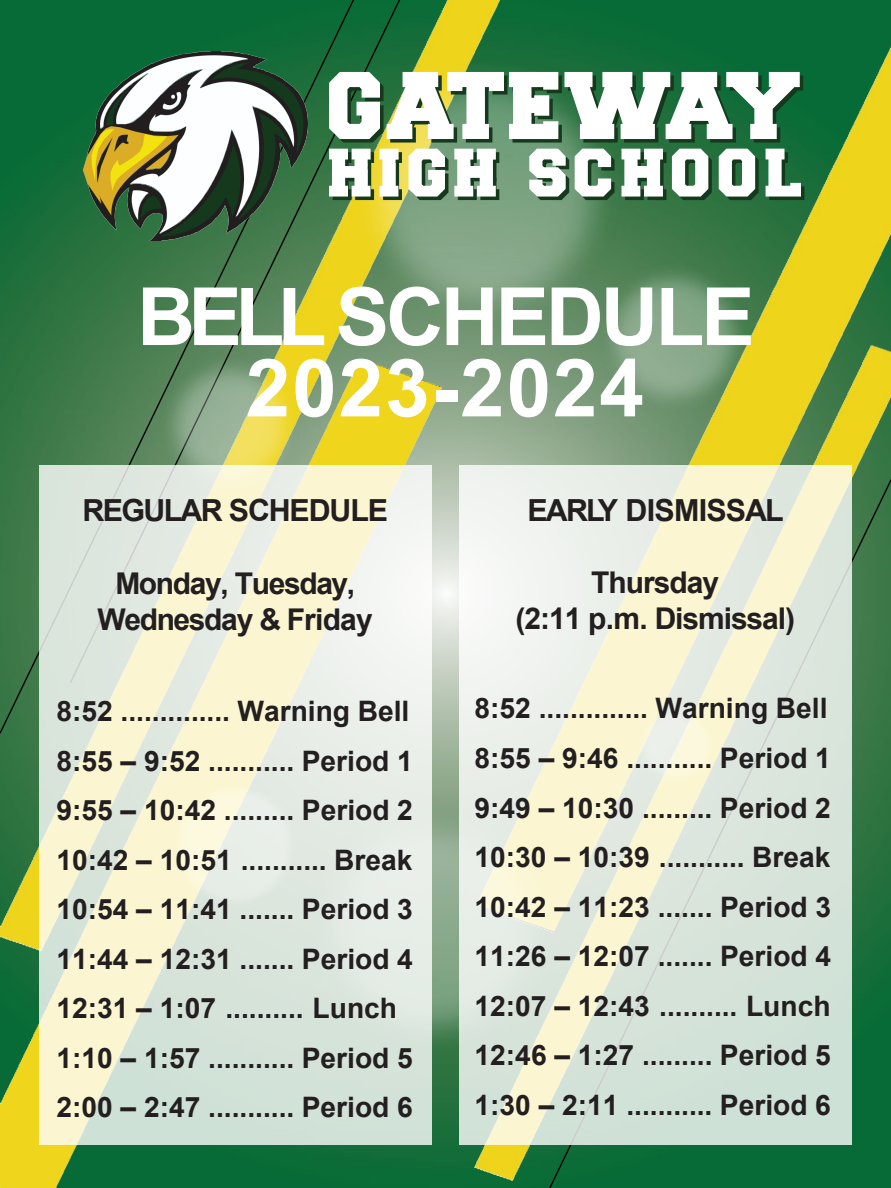
<style>
.page{position:relative;width:891px;height:1188px;background:#fff}
.page>*{position:absolute;margin:0;border:0;box-sizing:border-box;transform-origin:0 0}
.t1{font:700 80.25px/71.3px "Arial";letter-spacing:-.04em;color:#fff;text-align:center}
.t2{font:700 30.45px "Arial";letter-spacing:-.04em;color:#231f20}
.t3{font:700 30px/36.4px "Arial";letter-spacing:-.035em;color:#231f20;text-align:center}
.t4{font:700 28.2px "Arial";color:#231f20}
</style>
<div class="page">
<img style="left:0;top:0;width:890px;height:1180px">
<img style="left:591px;top:254px;width:166px;height:166px">
<img style="left:152px;top:347px;width:157px;height:118px">
<img style="left:432px;top:806px;width:27px;height:244px">
<img style="left:354px;top:61px;width:263px;height:264px">
<svg style="left:329px;top:149px;width:73px;height:51px"></svg>
<svg style="left:408px;top:149px;width:40px;height:51px"></svg>
<svg style="left:454px;top:149px;width:45px;height:51px"></svg>
<svg style="left:529px;top:149px;width:85px;height:51px"></svg>
<svg style="left:621px;top:149px;width:90px;height:51px"></svg>
<svg style="left:718px;top:149px;width:40px;height:51px"></svg>
<svg style="left:329px;top:72px;width:474px;height:70px"></svg>
<svg style="left:765px;top:149px;width:39px;height:51px"></svg>
<img style="left:84px;top:52px;width:224px;height:189px">
<div style="left:39px;top:465px;width:393px;height:679px;background:#fff;opacity:.8"></div>
<div style="left:459px;top:465px;width:392px;height:679px;background:#fff;opacity:.8"></div>
<h1 class="t1" style="left:137px;top:282px;width:619px">BELLSCHEDULE<br>2023-2024</h1>
<p class="t2" style="left:83px;top:489px;width:307px">REGULAR SCHEDULE</p>
<p class="t3" style="left:97px;top:565px;width:276px">Monday, Tuesday,<br>Wednesday &amp; Friday</p>
<p class="t4" style="left:56px;top:691px;width:354px">8:52 .............. Warning Bell</p>
<p class="t4" style="left:56px;top:740px;width:357px">8:55 – 9:52 ........... Period 1</p>
<p class="t4" style="left:56px;top:790px;width:358px">9:55 – 10:42 ......... Period 2</p>
<p class="t4" style="left:56px;top:839px;width:357px">10:42 – 10:51 ........... Break</p>
<p class="t4" style="left:56px;top:889px;width:358px">10:54 – 11:41 ....... Period 3</p>
<p class="t4" style="left:56px;top:938px;width:358px">11:44 – 12:31 ....... Period 4</p>
<p class="t4" style="left:56px;top:988px;width:342px">12:31 – 1:07 .......... Lunch</p>
<p class="t4" style="left:56px;top:1037px;width:357px">1:10 – 1:57 ........... Period 5</p>
<p class="t4" style="left:56px;top:1087px;width:357px">2:00 – 2:47 ........... Period 6</p>
<p class="t2" style="left:527px;top:489px;width:258px">EARLY DISMISSAL</p>
<p class="t3" style="left:591px;top:565px;width:129px">Thursday</p>
<p class="t3" style="left:515px;top:601px;width:281px">(2:11 p.m. Dismissal)</p>
<p class="t4" style="left:474px;top:688px;width:354px">8:52 .............. Warning Bell</p>
<p class="t4" style="left:474px;top:738px;width:357px">8:55 – 9:46 ........... Period 1</p>
<p class="t4" style="left:474px;top:787px;width:358px">9:49 – 10:30 ......... Period 2</p>
<p class="t4" style="left:474px;top:837px;width:357px">10:30 – 10:39 ........... Break</p>
<p class="t4" style="left:474px;top:886px;width:358px">10:42 – 11:23 ....... Period 3</p>
<p class="t4" style="left:474px;top:936px;width:358px">11:26 – 12:07 ....... Period 4</p>
<p class="t4" style="left:474px;top:985px;width:357px">12:07 – 12:43 .......... Lunch</p>
<p class="t4" style="left:474px;top:1035px;width:358px">12:46 – 1:27 ......... Period 5</p>
<p class="t4" style="left:474px;top:1084px;width:357px">1:30 – 2:11 ........... Period 6</p>
</div>
